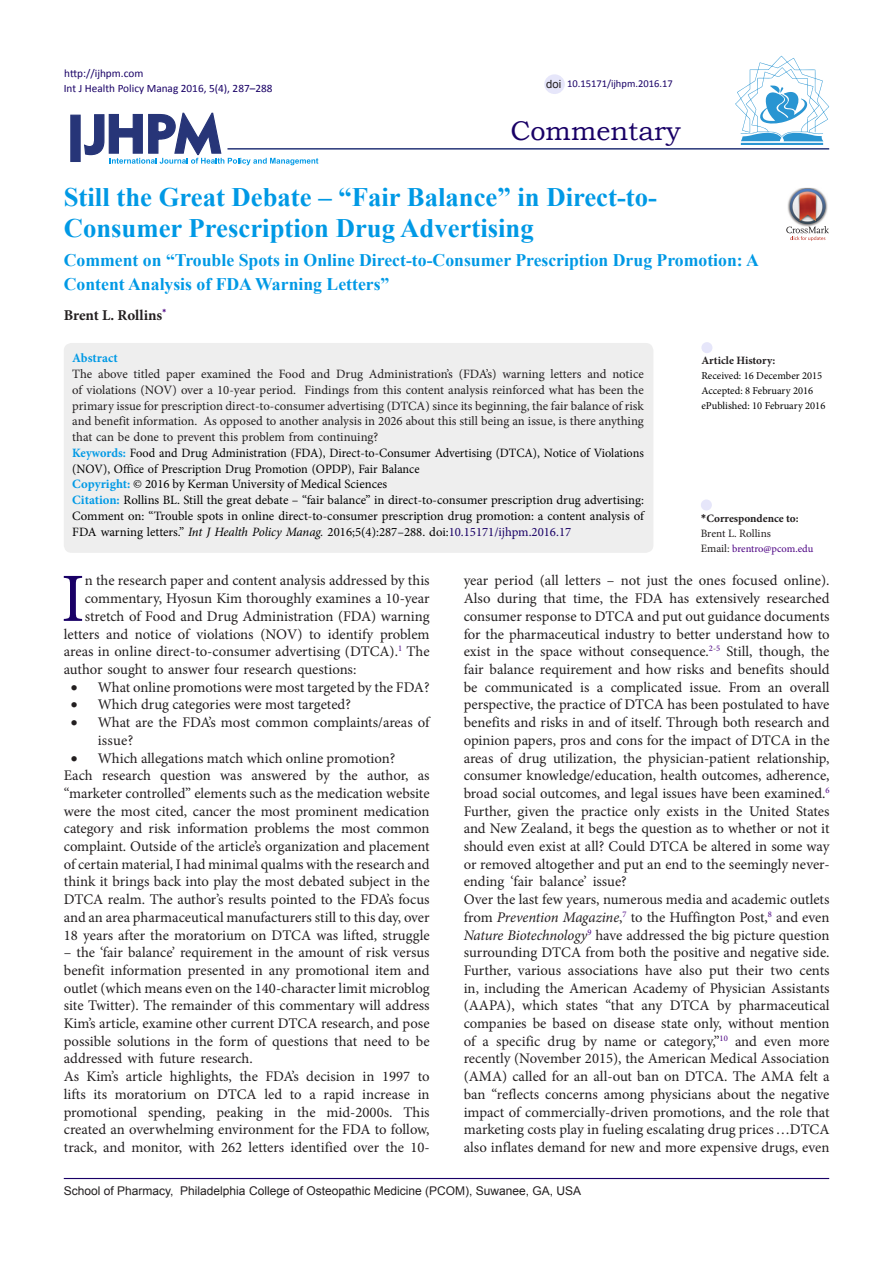
<style>
.page{position:relative;width:893px;height:1263px;background:#fff}
.page>*{position:absolute;margin:0;border:0;box-sizing:border-box;transform-origin:0 0}
.t1{font:69.15px "Minion Pro";color:#190066}
.t2{font:27px "Bookman Old Style";color:#190066}
.Default{font:700 26.7px/31.5px "Times New Roman";color:#0099e5}
.Default-2{font:700 17.7px/24px "Times New Roman";color:#0099e5}
.Default-3{font:700 15px "Minion Pro";letter-spacing:-.005em;color:#231f20}
.t3{font:14.7px/17.7px "Minion Pro";letter-spacing:-.005em;color:#231f20;text-align:justify}
.List_Paragraph{font:12.75px/15.8px "Minion Pro";letter-spacing:-.005em;color:#231f20;text-align:justify}
.Default-4{font:12.75px/15.8px "Minion Pro";color:#000;text-align:justify}
.List_Paragraph-2{font:12.75px/15.8px "Minion Pro";color:#000;scale:.96 1}
.List_Paragraph-3{font:12.75px "Minion Pro";color:#000}
.Default-5{font:700 12.75px "Minion Pro";color:#0099e5}
.t4{font:12px "Arial";color:#231f20}
.t5{font:11.25px "Calibri";color:#190066}
.t6{font:700 11.25px "Minion Pro";color:#231f20}
.t7{font:11.25px "Minion Pro";letter-spacing:-.005em;color:#231f20}
.t8{font:11.25px "Arial";color:#231f20}
.t9{font:10.5px "Minion Pro";color:#000}
.t10{font:10.5px "Minion Pro";letter-spacing:-.01em;color:#4b0082}
.t11{font:10.5px "Calibri";color:#190066}
.s1{font-weight:700;color:#0099e5}
.s2{font-style:italic}
.s3{color:#190066}
.s4{font-family:"Calibri"}
.s5{font-size:11.25px;color:#231f20}
</style>
<div class="page">
<svg style="left:84px;top:112px;width:234px;height:53px"></svg>
<div style="left:70px;top:115px;width:11px;height:47px;background:#273578;border:1px solid #273578"></div>
<hr style="left:227px;top:148px;width:602px;height:2px;background:#273578">
<div style="left:64px;top:343px;width:589px;height:210px;background:#eee;border-radius:8px"></div>
<div style="left:701px;top:499px;width:11px;height:11px;background:#e6e6fa;border-radius:50%"></div>
<div style="left:701px;top:342px;width:11px;height:11px;background:#e6e6fa;border-radius:50%"></div>
<hr style="left:64px;top:1178px;width:765px;height:1px;background:#190066">
<hr style="left:741px;top:143px;width:82px;height:2px;background:#2995d2">
<svg style="left:735px;top:56px;width:94px;height:85px"></svg>
<div style="left:544px;top:74px;width:21px;height:20px;background:#e6e6fa;border-radius:50%"></div>
<img style="left:798px;top:188px;width:18px;height:1px">
<svg style="left:786px;top:189px;width:43px;height:52px"></svg>
<p class="t5" style="left:64px;top:66px;width:81px">http://ijhpm.com</p>
<p class="t5" style="left:64px;top:81px;width:210px">Int J Health Policy Manag 2016, 5(4), 287–288</p>
<p class="t8" style="left:546px;top:76px;width:17px">doi</p>
<p class="t11" style="left:567px;top:77px;width:107px">10.15171/ijhpm.2016.17</p>
<p class="t2" style="left:510px;top:113px;width:172px">Commentary</p>
<p class="Default" style="left:64px;top:180px;width:595px">Still the Great Debate – “Fair Balance” in Direct-to-<br>Consumer Prescription Drug Advertising</p>
<p class="Default-2" style="left:64px;top:247px;width:697px">Comment on “Trouble Spots in Online Direct-to-Consumer Prescription Drug Promotion: A<br>Content Analysis of FDA Warning Letters”</p>
<p class="Default-3" style="left:64px;top:305px;width:104px">Brent L. Rollins<sup>*</sup></p>
<p class="Default-5" style="left:72px;top:349px;width:47px">Abstract</p>
<p class="List_Paragraph" style="left:72px;top:366px;width:573px">The above titled paper examined the Food and Drug Administration’s (FDA’s) warning letters and notice of violations (NOV) over a 10-year period. Findings from this content analysis reinforced what has been the primary issue for prescription direct-to-consumer advertising (DTCA) since its beginning, the fair balance of risk and benefit information. As opposed to another analysis in 2026 about this still being an issue, is there anything that can be done to prevent this problem from continuing?</p>
<p class="List_Paragraph-2" style="left:72px;top:445px;width:597px"><span class="s1">Keywords:</span> Food and Drug Administration (FDA), Direct-to-Consumer Advertising (DTCA), Notice of Violations (NOV), Office of Prescription Drug Promotion (OPDP), Fair Balance</p>
<p class="List_Paragraph-3" style="left:72px;top:476px;width:316px"><span class="s1">Copyright:</span> © 2016 by Kerman University of Medical Sciences</p>
<p class="Default-4" style="left:72px;top:492px;width:573px"><span class="s1">Citation:</span> Rollins BL. Still the great debate – “fair balance” in direct-to-consumer prescription drug advertising:<br>Comment on: “Trouble spots in online direct-to-consumer prescription drug promotion: a content analysis of FDA warning letters.” <span class="s2">Int J Health Policy Manag.</span> 2016;5(4):287–288. doi:<span class="s3">10.15171/ijhpm.2016.17</span></p>
<p class="t6" style="left:701px;top:352px;width:76px">Article History:</p>
<p class="t9" style="left:701px;top:369px;width:122px">Received: 16 December 2015</p>
<p class="t9" style="left:701px;top:384px;width:113px">Accepted: 8 February 2016</p>
<p class="t9" style="left:701px;top:399px;width:125px">ePublished: 10 February 2016</p>
<p class="t6" style="left:701px;top:510px;width:99px"><span class="s4">*</span>Correspondence to:</p>
<p class="t7" style="left:701px;top:526px;width:72px">Brent L. Rollins</p>
<p class="t10" style="left:701px;top:541px;width:114px"><span class="s5">Email:</span> brentro@pcom.edu</p>
<p class="t1" style="left:61px;top:552px;width:25px">I</p>
<p class="t3" style="left:85px;top:572px;width:346px">n the research paper and content analysis addressed by this</p>
<p class="t3" style="left:85px;top:590px;width:346px">commentary, Hyosun Kim thoroughly examines a 10-year</p>
<p class="t3" style="left:85px;top:607px;width:346px">stretch of Food and Drug Administration (FDA) warning</p>
<p class="t3" style="left:64px;top:625px;width:367px">letters and notice of violations (NOV) to identify problem</p>
<p class="t3" style="left:64px;top:643px;width:367px">areas in online direct-to-consumer advertising (DTCA).<sup>1</sup> The</p>
<p class="t3" style="left:64px;top:660px;width:294px">author sought to answer four research questions:</p>
<p class="t3" style="left:71px;top:678px;width:360px">• What online promotions were most targeted by the FDA?</p>
<p class="t3" style="left:71px;top:696px;width:282px">• Which drug categories were most targeted?</p>
<p class="t3" style="left:98px;top:714px;width:333px;text-indent:-27px">• What are the FDA’s most common complaints/areas of issue?</p>
<p class="t3" style="left:71px;top:749px;width:326px">• Which allegations match which online promotion?</p>
<p class="t3" style="left:64px;top:767px;width:367px">Each research question was answered by the author, as “marketer controlled” elements such as the medication website were the most cited, cancer the most prominent medication category and risk information problems the most common complaint. Outside of the article’s organization and placement of certain material, I had minimal qualms with the research and think it brings back into play the most debated subject in the DTCA realm. The author’s results pointed to the FDA’s focus and an area pharmaceutical manufacturers still to this day, over 18 years after the moratorium on DTCA was lifted, struggle</p>
<p class="t3" style="left:64px;top:944px;width:367px">– the ‘fair balance’ requirement in the amount of risk versus benefit information presented in any promotional item and outlet (which means even on the 140-character limit microblog site Twitter). The remainder of this commentary will address Kim’s article, examine other current DTCA research, and pose possible solutions in the form of questions that need to be addressed with future research.</p>
<p class="t3" style="left:64px;top:1068px;width:367px">As Kim’s article highlights, the FDA’s decision in 1997 to lifts its moratorium on DTCA led to a rapid increase in promotional spending, peaking in the mid-2000s. This created an overwhelming environment for the FDA to follow, track, and monitor, with 262 letters identified over the 10-</p>
<p class="t3" style="left:464px;top:572px;width:367px">year period (all letters – not just the ones focused online).<br>Also during that time, the FDA has extensively researched consumer response to DTCA and put out guidance documents for the pharmaceutical industry to better understand how to exist in the space without consequence.<sup>2</sup><sup>-</sup><sup>5</sup> Still, though, the fair balance requirement and how risks and benefits should be communicated is a complicated issue. From an overall perspective, the practice of DTCA has been postulated to have benefits and risks in and of itself. Through both research and opinion papers, pros and cons for the impact of DTCA in the areas of drug utilization, the physician-patient relationship, consumer knowledge/education, health outcomes, adherence, broad social outcomes, and legal issues have been examined.<sup>6<br></sup>Further, given the practice only exists in the United States and New Zealand, it begs the question as to whether or not it should even exist at all? Could DTCA be altered in some way or removed altogether and put an end to the seemingly never&shy;ending ‘fair balance’ issue?</p>
<p class="t3" style="left:464px;top:891px;width:367px">Over the last few years, numerous media and academic outlets from <span class="s2">Prevention Magazine</span>,<sup>7</sup> to the Huffington Post,<sup>8</sup> and even <span class="s2">Nature Biotechnology</span><sup>9</sup> have addressed the big picture question surrounding DTCA from both the positive and negative side.<br>Further, various associations have also put their two cents in, including the American Academy of Physician Assistants (AAPA), which states “that any DTCA by pharmaceutical companies be based on disease state only, without mention of a specific drug by name or category,”<sup>10</sup> and even more recently (November 2015), the American Medical Association (AMA) called for an all-out ban on DTCA. The AMA felt a ban “reflects concerns among physicians about the negative impact of commercially-driven promotions, and the role that marketing costs play in fueling escalating drug prices…DTCA also inflates demand for new and more expensive drugs, even</p>
<p class="t4" style="left:64px;top:1183px;width:519px">School of Pharmacy, Philadelphia College of Osteopathic Medicine (PCOM), Suwanee, GA, USA</p>
</div>
